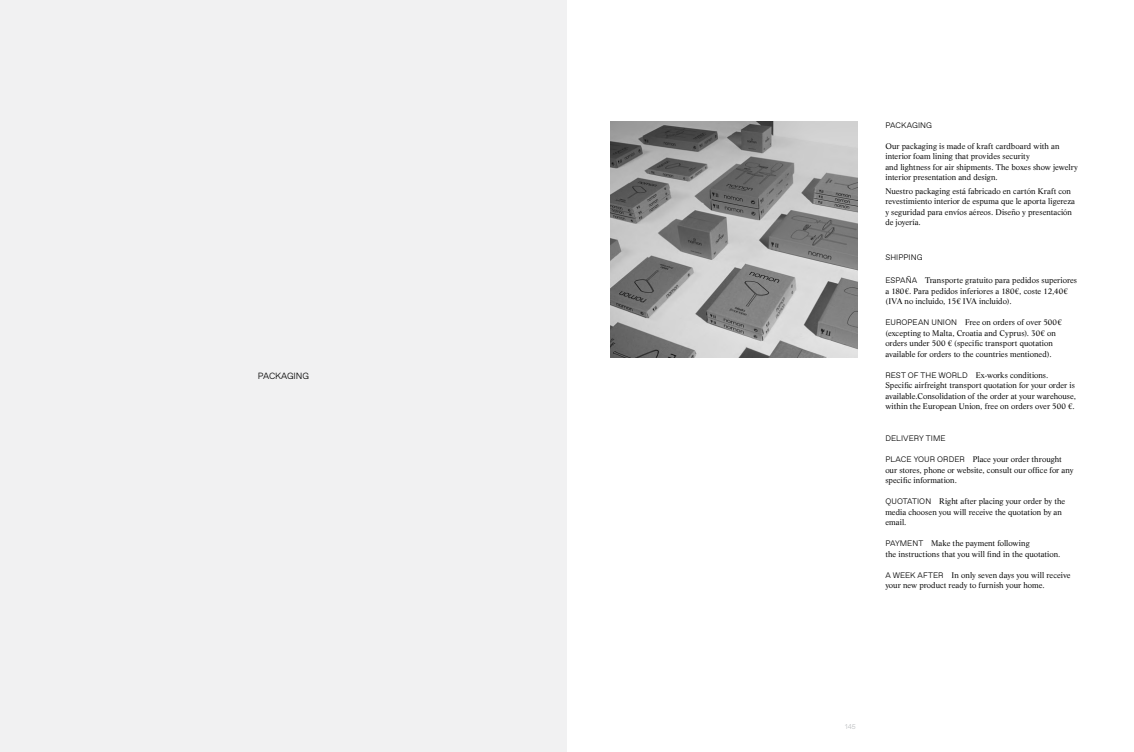
<style>
.page{position:relative;width:1134px;height:752px;background:#fff}
.page>*{position:absolute;margin:0;border:0;box-sizing:border-box;transform-origin:0 0}
.t1{font:300 9px "Favorit";letter-spacing:-.005em;color:#000}
.t2{font:8px/10.5px "Life LT Std";color:#000}
.t3{font:300 8px "Favorit";letter-spacing:.005em;color:#000}
.t4{font:300 7px "Favorit";color:#bcbec0}
.s1{font-family:"Favorit";font-weight:300}
</style>
<div class="page">
<div style="left:0;top:0;width:567px;height:751px;background:#f1f1f2"></div>
<img style="left:611px;top:122px;width:246px;height:235px">
<p class="t1" style="left:258px;top:370px;width:53px">PACKAGING</p>
<p class="t3" style="left:885px;top:119px;width:48px">PACKAGING</p>
<p class="t2" style="left:885px;top:140px;width:194px">Our packaging is made of kraft cardboard with an interior foam lining that provides security<br>and lightness for air shipments. The boxes show jewelry interior presentation and design.</p>
<p class="t2" style="left:885px;top:185px;width:191px">Nuestro packaging está fabricado en cartón Kraft con revestimiento interior de espuma que le aporta ligereza y seguridad para envíos aéreos. Diseño y presentación de joyería.</p>
<p class="t3" style="left:885px;top:251px;width:39px">SHIPPING</p>
<p class="t2" style="left:885px;top:275px;width:193px"><span class="s1">ESPAÑA</span> Transporte gratuito para pedidos superiores a 180€. Para pedidos inferiores a 180€, coste 12,40€ (IVA no incluido, 15€ IVA incluido).</p>
<p class="t2" style="left:885px;top:317px;width:178px"><span class="s1">EUROPEAN UNION</span> Free on orders of over 500€ (excepting to Malta, Croatia and Cyprus). 30€ on orders under 500 € (specific transport quotation available for orders to the countries mentioned).</p>
<p class="t2" style="left:885px;top:369px;width:192px"><span class="s1">REST OF THE WORLD</span> Ex-works conditions.<br>Specific airfreight transport quotation for your order is available.Consolidation of the order at your warehouse, within the European Union, free on orders over 500 €.</p>
<p class="t3" style="left:885px;top:432px;width:62px">DELIVERY TIME</p>
<p class="t2" style="left:885px;top:453px;width:190px"><span class="s1">PLACE YOUR ORDER</span> Place your order throught our stores, phone or website, consult our office for any specific information.</p>
<p class="t2" style="left:885px;top:495px;width:181px"><span class="s1">QUOTATION</span> Right after placing your order by the media choosen you will receive the quotation by an email.</p>
<p class="t2" style="left:885px;top:537px;width:177px"><span class="s1">PAYMENT</span> Make the payment following<br>the instructions that you will find in the quotation.</p>
<p class="t2" style="left:885px;top:569px;width:187px"><span class="s1">A WEEK AFTER</span> In only seven days you will receive your new product ready to furnish your home.</p>
<p class="t4" style="left:845px;top:721px;width:12px">145</p>
</div>
